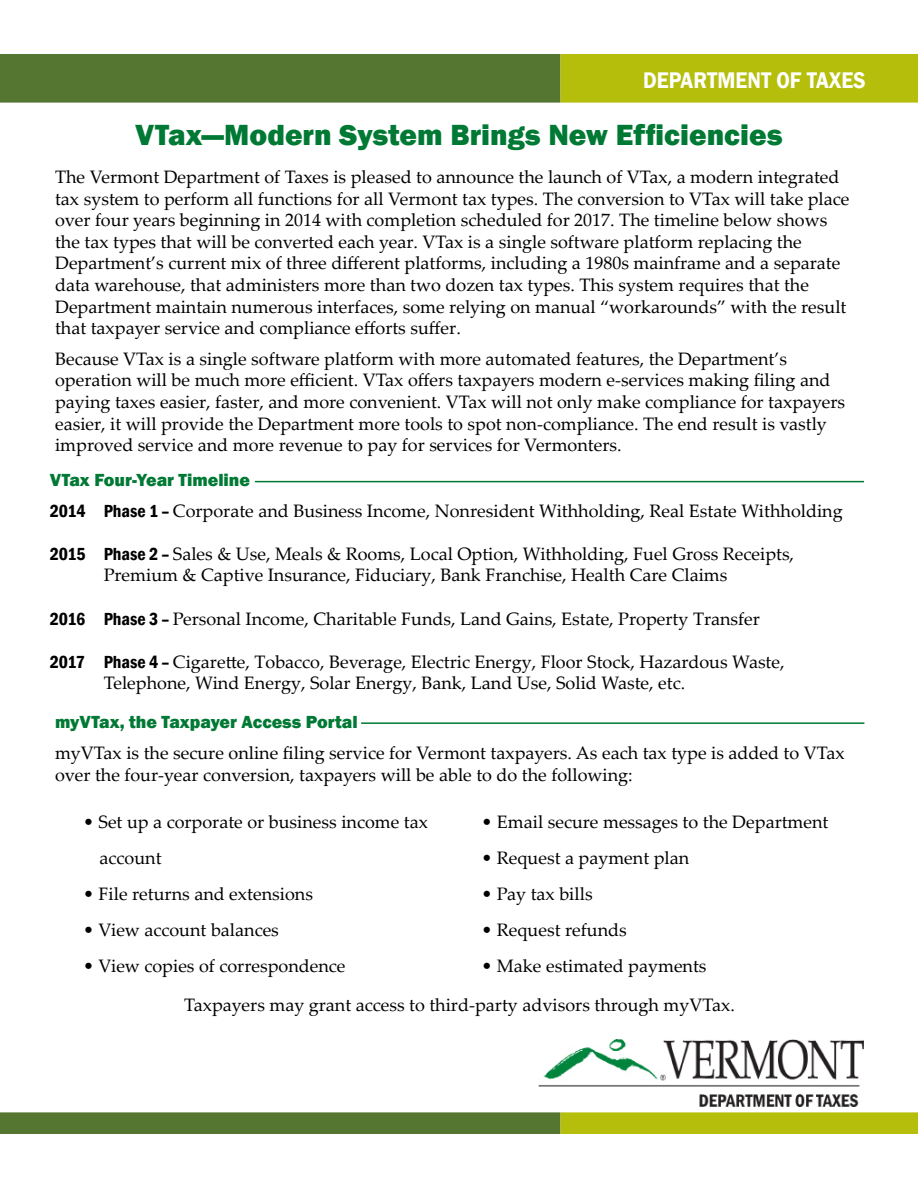
<style>
.page{position:relative;width:918px;height:1188px;background:#fff}
.page>*{position:absolute;margin:0;border:0;box-sizing:border-box;transform-origin:0 0}
.t1{font:800 30px "Franklin Gothic";color:#007934}
.t2{font:600 23.25px "Franklin Gothic";color:#fff;scale:.9 1}
.t3{font:18px/21.6px "Palatino Linotype";color:#000}
.t4{font:800 18px "Franklin Gothic";color:#007934}
.s1{font-family:"Franklin Gothic";font-weight:600;font-stretch:condensed}
</style>
<div class="page">
<div style="left:1px;top:55px;width:559px;height:47px;background:#557630"></div>
<div style="left:0;top:54px;width:561px;height:49px;border:2px solid #557630"></div>
<div style="left:561px;top:55px;width:356px;height:47px;background:#b5bf0b"></div>
<div style="left:561px;top:54px;width:357px;height:49px;border:2px solid #b5bf0b"></div>
<div style="left:1px;top:1113px;width:559px;height:20px;background:#557630"></div>
<div style="left:0;top:1112px;width:561px;height:22px;border:2px solid #557630"></div>
<div style="left:561px;top:1113px;width:356px;height:20px;background:#b5bf0b"></div>
<div style="left:561px;top:1112px;width:357px;height:22px;border:2px solid #b5bf0b"></div>
<img style="left:538px;top:1039px;width:326px;height:67px">
<hr style="left:255px;top:481px;width:609px;height:1px;background:#007934">
<hr style="left:361px;top:722px;width:503px;height:2px;background:#007934">
<p class="t2" style="left:643px;top:66px;width:249px">DEPARTMENT OF TAXES</p>
<h1 class="t1" style="left:135px;top:115px;width:649px">VTax—Modern System Brings New Efficiencies</h1>
<p class="t3" style="left:55px;top:165px;width:796px">The Vermont Department of Taxes is pleased to announce the launch of VTax, a modern integrated tax system to perform all functions for all Vermont tax types. The conversion to VTax will take place over four years beginning in 2014 with completion scheduled for 2017. The timeline below shows the tax types that will be converted each year. VTax is a single software platform replacing the Department’s current mix of three different platforms, including a 1980s mainframe and a separate data warehouse, that administers more than two dozen tax types. This system requires that the Department maintain numerous interfaces, some relying on manual “workarounds” with the result that taxpayer service and compliance efforts suffer.</p>
<p class="t3" style="left:55px;top:347px;width:792px">Because VTax is a single software platform with more automated features, the Department’s operation will be much more efficient. VTax offers taxpayers modern e-services making filing and paying taxes easier, faster, and more convenient. VTax will not only make compliance for taxpayers easier, it will provide the Department more tools to spot non-compliance. The end result is vastly improved service and more revenue to pay for services for Vermonters.</p>
<p class="t4" style="left:50px;top:468px;width:202px">VTax Four-Year Timeline</p>
<p class="t3" style="left:50px;top:499px;width:795px"><span class="s1">2014 Phase 1 –</span> Corporate and Business Income, Nonresident Withholding, Real Estate Withholding</p>
<p class="t3" style="left:104px;top:542px;width:692px;text-indent:-54px"><span class="s1">2015 Phase 2 –</span> Sales &amp; Use, Meals &amp; Rooms, Local Option, Withholding, Fuel Gross Receipts,<br>Premium &amp; Captive Insurance, Fiduciary, Bank Franchise, Health Care Claims</p>
<p class="t3" style="left:50px;top:607px;width:712px"><span class="s1">2016 Phase 3 –</span> Personal Income, Charitable Funds, Land Gains, Estate, Property Transfer</p>
<p class="t3" style="left:104px;top:650px;width:682px;text-indent:-54px"><span class="s1">2017 Phase 4 –</span> Cigarette, Tobacco, Beverage, Electric Energy, Floor Stock, Hazardous Waste,<br>Telephone, Wind Energy, Solar Energy, Bank, Land Use, Solid Waste, etc.</p>
<p class="t4" style="left:55px;top:711px;width:304px">myVTax, the Taxpayer Access Portal</p>
<p class="t3" style="left:55px;top:741px;width:791px">myVTax is the secure online filing service for Vermont taxpayers. As each tax type is added to VTax over the four-year conversion, taxpayers will be able to do the following:</p>
<p class="t3" style="left:100px;top:803px;width:330px;line-height:36px;text-indent:-17px">• Set up a corporate or business income tax account</p>
<p class="t3" style="left:83px;top:882px;width:231px">• File returns and extensions</p>
<p class="t3" style="left:83px;top:918px;width:197px">• View account balances</p>
<p class="t3" style="left:83px;top:954px;width:264px">• View copies of correspondence</p>
<p class="t3" style="left:482px;top:810px;width:349px">• Email secure messages to the Department</p>
<p class="t3" style="left:482px;top:846px;width:209px">• Request a payment plan</p>
<p class="t3" style="left:482px;top:882px;width:113px">• Pay tax bills</p>
<p class="t3" style="left:482px;top:918px;width:147px">• Request refunds</p>
<p class="t3" style="left:482px;top:954px;width:227px">• Make estimated payments</p>
<p class="t3" style="left:184px;top:993px;width:552px">Taxpayers may grant access to third-party advisors through myVTax.</p>
</div>
